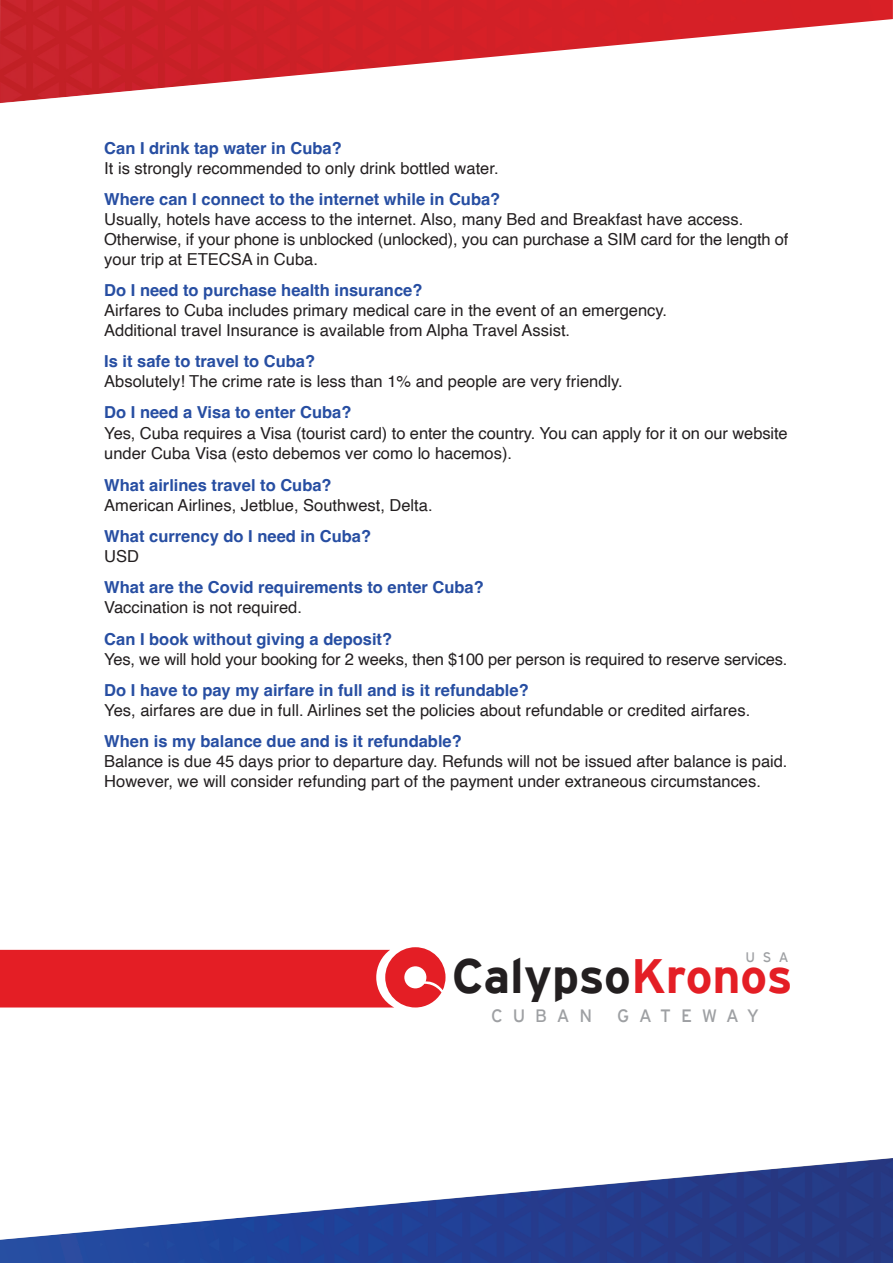
<style>
.page{position:relative;width:893px;height:1263px;background:#fff}
.page>*{position:absolute;margin:0;border:0;box-sizing:border-box;transform-origin:0 0}
.t1{font:700 48.15px "Interstate";color:#231f20}
.t2{font:17.85px "Interstate";letter-spacing:.52em;color:#9ea0a3}
.t3{font:17.85px "Interstate";letter-spacing:.545em;color:#9ea0a3}
.t4{font:16.5px/19.8px "Helvetica";color:#231f20}
.t5{font:700 16.5px "Helvetica";color:#274ea2}
.t6{font:13.8px "Interstate";color:#9ea0a3}
.s1{color:#e41e25}
</style>
<div class="page">
<img style="left:0;top:0;width:893px;height:103px">
<img style="left:0;top:1158px;width:893px;height:105px">
<svg style="left:0;top:947px;width:445px;height:60px;background:#e63339"></svg>
<p class="t5" style="left:104px;top:138px;width:239px">Can I drink tap water in Cuba?</p>
<p class="t4" style="left:104px;top:158px;width:396px">It is strongly recommended to only drink bottled water.</p>
<p class="t5" style="left:104px;top:189px;width:398px">Where can I connect to the internet while in Cuba?</p>
<p class="t4" style="left:104px;top:210px;width:686px">Usually, hotels have access to the internet. Also, many Bed and Breakfast have access.<br>Otherwise, if your phone is unblocked (unlocked), you can purchase a SIM card for the length of your trip at ETECSA in Cuba.</p>
<p class="t5" style="left:104px;top:280px;width:320px">Do I need to purchase health insurance?</p>
<p class="t4" style="left:104px;top:301px;width:564px">Airfares to Cuba includes primary medical care in the event of an emergency.<br>Additional travel Insurance is available from Alpha Travel Assist.</p>
<p class="t5" style="left:104px;top:351px;width:212px">Is it safe to travel to Cuba?</p>
<p class="t4" style="left:104px;top:372px;width:520px">Absolutely! The crime rate is less than 1% and people are very friendly.</p>
<p class="t5" style="left:104px;top:403px;width:249px">Do I need a Visa to enter Cuba?</p>
<p class="t4" style="left:104px;top:424px;width:685px">Yes, Cuba requires a Visa (tourist card) to enter the country. You can apply for it on our website under Cuba Visa (esto debemos ver como lo hacemos).</p>
<p class="t5" style="left:104px;top:475px;width:229px">What airlines travel to Cuba?</p>
<p class="t4" style="left:104px;top:495px;width:330px">American Airlines, Jetblue, Southwest, Delta.</p>
<p class="t5" style="left:104px;top:526px;width:268px">What currency do I need in Cuba?</p>
<p class="t4" style="left:104px;top:547px;width:36px">USD</p>
<p class="t5" style="left:104px;top:577px;width:381px">What are the Covid requirements to enter Cuba?</p>
<p class="t4" style="left:104px;top:598px;width:199px">Vaccination is not required.</p>
<p class="t5" style="left:104px;top:629px;width:289px">Can I book without giving a deposit?</p>
<p class="t4" style="left:104px;top:649px;width:685px">Yes, we will hold your booking for 2 weeks, then $100 per person is required to reserve services.</p>
<p class="t5" style="left:104px;top:680px;width:426px">Do I have to pay my airfare in full and is it refundable?</p>
<p class="t4" style="left:104px;top:701px;width:647px">Yes, airfares are due in full. Airlines set the policies about refundable or credited airfares.</p>
<p class="t5" style="left:104px;top:731px;width:359px">When is my balance due and is it refundable?</p>
<p class="t4" style="left:104px;top:752px;width:685px">Balance is due 45 days prior to departure day. Refunds will not be issued after balance is paid.<br>However, we will consider refunding part of the payment under extraneous circumstances.</p>
<p class="t6" style="left:745px;top:949px;width:45px">USA</p>
<h1 class="t1" style="left:452px;top:949px;width:342px">Calypso<span class="s1">Kronos</span></h1>
<p class="t3" style="left:491px;top:1006px;width:103px">CUBAN</p>
<p class="t2" style="left:617px;top:1006px;width:144px">GATEWAY</p>
</div>
